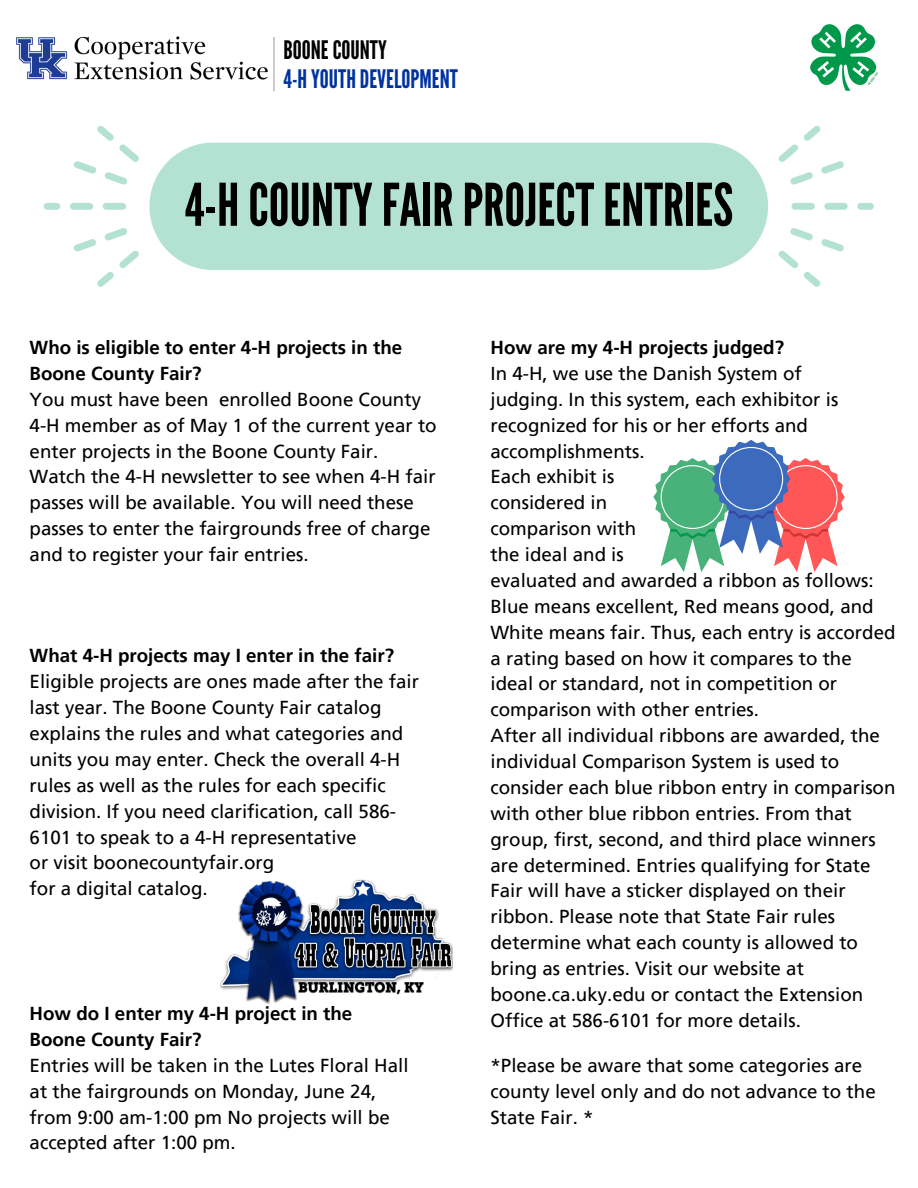
<style>
.page{position:relative;width:918px;height:1188px;background:#fff}
.page>*{position:absolute;margin:0;border:0;box-sizing:border-box;transform-origin:0 0}
.t1{font:58.65px "League Gothic";color:#000}
.t2{font:25.5px/29.2px "League Gothic";color:#0033a0}
.t3{font:18.75px/25.8px "Frutiger LT Pro";color:#000}
.t4{font:700 18.75px/25.8px "Frutiger LT Pro";color:#000}
.s1{color:#000}
</style>
<div class="page">
<img style="left:16px;top:36px;width:259px;height:56px">
<hr style="left:273px;top:37px;width:2px;height:54px;background:#a6a6a6">
<img style="left:810px;top:24px;width:68px;height:67px">
<svg style="left:653px;top:440px;width:192px;height:132px"></svg>
<img style="left:221px;top:879px;width:232px;height:125px">
<div style="left:149px;top:143px;width:619px;height:127px;background:#b3e2d2"></div>
<svg style="left:44px;top:203px;width:82px;height:7px"></svg>
<svg style="left:73px;top:126px;width:66px;height:59px"></svg>
<svg style="left:73px;top:228px;width:66px;height:59px"></svg>
<svg style="left:791px;top:203px;width:83px;height:7px"></svg>
<svg style="left:778px;top:126px;width:66px;height:59px"></svg>
<svg style="left:778px;top:228px;width:66px;height:59px"></svg>
<p class="t2" style="left:284px;top:36px;width:176px"><span class="s1">BOONECOUNTY<br></span>4-HYOUTHDEVELOPMENT</p>
<p class="t1" style="left:185px;top:171px;width:550px">4-HCOUNTYFAIRPROJECTENTRIES</p>
<p class="t4" style="left:30px;top:334px;width:374px">Who is eligible to enter 4-H projects in the<br>Boone County Fair?</p>
<p class="t3" style="left:30px;top:386px;width:409px">You must have been enrolled Boone County 4-H member as of May 1 of the current year to enter projects in the Boone County Fair.<br>Watch the 4-H newsletter to see when 4-H fair passes will be available. You will need these passes to enter the fairgrounds free of charge and to register your fair entries.</p>
<p class="t4" style="left:30px;top:643px;width:366px">What 4-H projects may I enter in the fair?</p>
<p class="t3" style="left:30px;top:669px;width:391px">Eligible projects are ones made after the fair last year. The Boone County Fair catalog explains the rules and what categories and units you may enter. Check the overall 4-H rules as well as the rules for each specific division. If you need clarification, call 586- 6101 to speak to a 4-H representative</p>
<p class="t3" style="left:30px;top:850px;width:246px">or visit boonecountyfair.org</p>
<p class="t3" style="left:30px;top:876px;width:180px">for a digital catalog.</p>
<p class="t4" style="left:30px;top:1000px;width:324px">How do I enter my 4-H project in the<br>Boone County Fair?</p>
<p class="t3" style="left:30px;top:1052px;width:381px">Entries will be taken in the Lutes Floral Hall at the fairgrounds on Monday, June 24, from 9:00 am-1:00 pm No projects will be accepted after 1:00 pm.</p>
<p class="t4" style="left:491px;top:334px;width:295px">How are my 4-H projects judged?</p>
<p class="t3" style="left:491px;top:360px;width:313px">In 4-H, we use the Danish System of</p>
<h1 class="t3" style="left:491px;top:386px;width:349px">judging. In this system, each exhibitor is</h1>
<p class="t3" style="left:491px;top:412px;width:319px">recognized for his or her efforts and accomplishments.</p>
<p class="t3" style="left:491px;top:464px;width:125px">Each exhibit is</p>
<p class="t3" style="left:491px;top:490px;width:118px">considered in</p>
<p class="t3" style="left:491px;top:516px;width:147px">comparison with</p>
<p class="t3" style="left:491px;top:541px;width:135px">the ideal and is</p>
<p class="t3" style="left:491px;top:567px;width:407px">evaluated and awarded a ribbon as follows:<br>Blue means excellent, Red means good, and White means fair. Thus, each entry is accorded a rating based on how it compares to the ideal or standard, not in competition or comparison with other entries.</p>
<p class="t3" style="left:491px;top:723px;width:407px">After all individual ribbons are awarded, the individual Comparison System is used to consider each blue ribbon entry in comparison with other blue ribbon entries. From that group, first, second, and third place winners are determined. Entries qualifying for State Fair will have a sticker displayed on their ribbon. Please note that State Fair rules determine what each county is allowed to bring as entries. Visit our website at boone.ca.uky.edu or contact the Extension Office at 586-6101 for more details.</p>
<p class="t3" style="left:491px;top:1052px;width:387px">*Please be aware that some categories are county level only and do not advance to the<br>State Fair. *</p>
</div>
